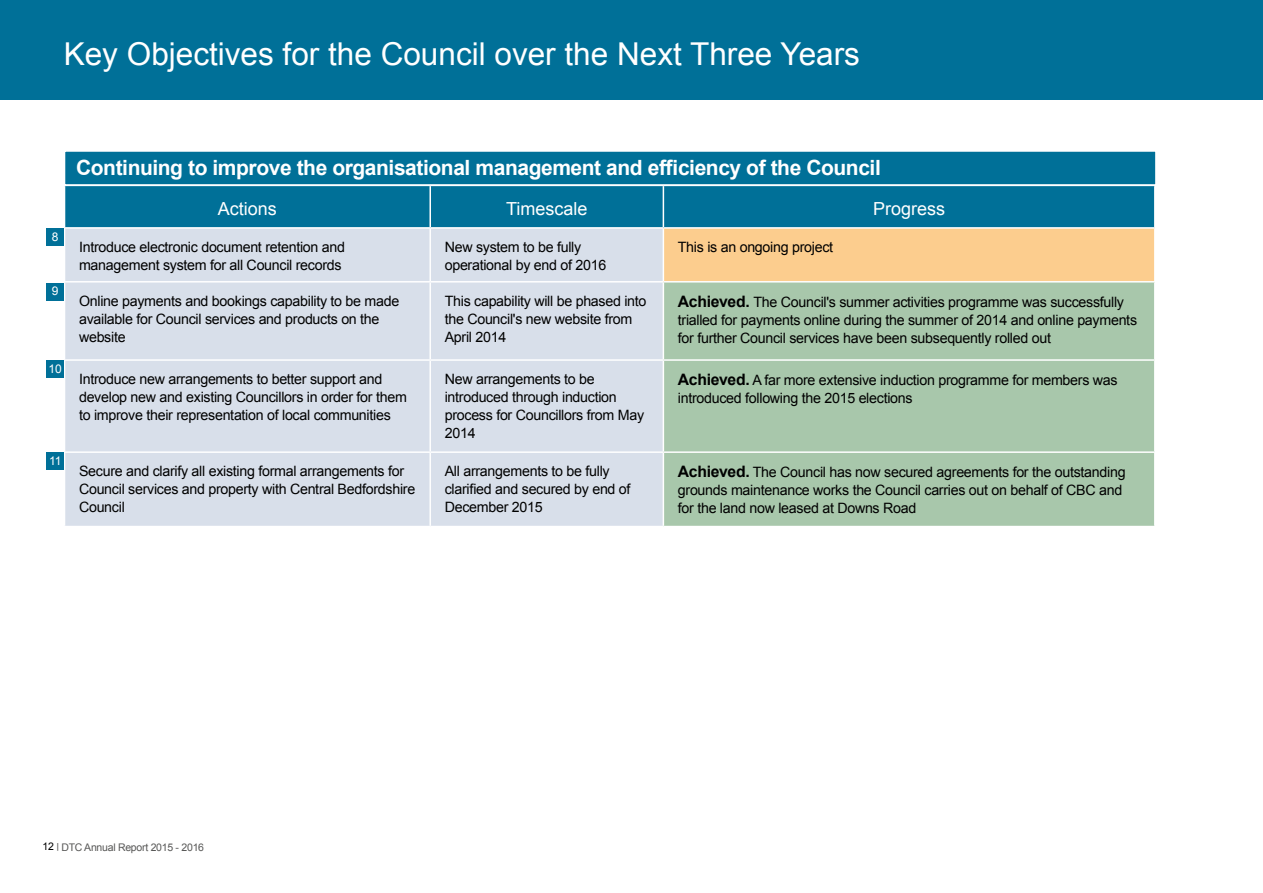
<style>
.page{position:relative;width:1263px;height:893px;background:#fff}
.page>*{position:absolute;margin:0;border:0;box-sizing:border-box;transform-origin:0 0}
.t1{font:31.5px "Arial";color:#fff}
.t2{font:700 21px "Arial";letter-spacing:-.02em;color:#fff}
.t3{font:18px "Arial";color:#fff}
.t4{font:14.25px/18px "Arial";letter-spacing:-.02em;color:#000}
.t5{font:12px "Arial";color:#fff}
.t6{font:10.5px "Arial";letter-spacing:-.025em;color:#575756}
.s1{font-weight:700;font-size:15.75px}
.s2{color:#000}
</style>
<div class="page">
<div style="left:0;top:0;width:1263px;height:100px;background:#007098"></div>
<div style="left:65px;top:186px;width:1089px;height:41px;background:#007098"></div>
<div style="left:65px;top:229px;width:598px;height:297px;background:#d8dfea"></div>
<div style="left:663px;top:228px;width:492px;height:54px;background:#fccd8e"></div>
<div style="left:664px;top:283px;width:490px;height:243px;background:#a8c7ab"></div>
<hr style="left:429px;top:186px;width:2px;height:41px;background:#fff">
<hr style="left:663px;top:186px;width:1px;height:41px;background:#fff">
<hr style="left:429px;top:229px;width:2px;height:52px;background:#fff">
<hr style="left:64px;top:281px;width:366px;height:2px;background:#fff">
<hr style="left:430px;top:281px;width:233px;height:2px;background:#fff">
<hr style="left:429px;top:283px;width:2px;height:76px;background:#fff">
<hr style="left:64px;top:359px;width:366px;height:2px;background:#fff">
<hr style="left:430px;top:359px;width:233px;height:2px;background:#fff">
<hr style="left:429px;top:361px;width:2px;height:90px;background:#fff">
<hr style="left:64px;top:451px;width:366px;height:2px;background:#fff">
<hr style="left:430px;top:451px;width:233px;height:2px;background:#fff">
<hr style="left:429px;top:453px;width:2px;height:73px;background:#fff">
<hr style="left:663px;top:227px;width:492px;height:2px;background:#fff">
<hr style="left:663px;top:229px;width:1px;height:52px;background:#fff">
<hr style="left:1154px;top:229px;width:1px;height:52px;background:#fff">
<hr style="left:663px;top:281px;width:492px;height:2px;background:#fff">
<hr style="left:663px;top:359px;width:492px;height:2px;background:#fff">
<hr style="left:663px;top:451px;width:492px;height:2px;background:#fff">
<div style="left:64px;top:150px;width:1093px;height:36px;background:#007098;border:2px solid #fff"></div>
<div style="left:47px;top:229px;width:17px;height:17px;background:#007098"></div>
<div style="left:47px;top:283px;width:17px;height:17px;background:#007098"></div>
<div style="left:47px;top:361px;width:17px;height:17px;background:#007098"></div>
<div style="left:47px;top:453px;width:17px;height:17px;background:#007098"></div>
<h1 class="t1" style="left:64px;top:34px;width:798px">Key Objectives for the Council over the Next Three Years</h1>
<p class="t5" style="left:52px;top:229px;width:8px">8</p>
<p class="t5" style="left:52px;top:283px;width:8px">9</p>
<p class="t5" style="left:49px;top:361px;width:15px">10</p>
<p class="t5" style="left:49px;top:453px;width:14px">11</p>
<h2 class="t2" style="left:76px;top:153px;width:806px">Continuing to improve the organisational management and efficiency of the Council</h2>
<p class="t3" style="left:218px;top:197px;width:61px">Actions</p>
<p class="t3" style="left:506px;top:197px;width:83px">Timescale</p>
<p class="t3" style="left:873px;top:197px;width:74px">Progress</p>
<p class="t4" style="left:79px;top:238px;width:268px">Introduce electronic document retention and management system for all Council records</p>
<p class="t4" style="left:445px;top:238px;width:163px">New system to be fully operational by end of 2016</p>
<p class="t4" style="left:678px;top:238px;width:157px">This is an ongoing project</p>
<p class="t4" style="left:79px;top:292px;width:322px">Online payments and bookings capability to be made available for Council services and products on the website</p>
<p class="t4" style="left:445px;top:292px;width:203px">This capability will be phased into the Council's new website from<br>April 2014</p>
<p class="t4" style="left:678px;top:293px;width:461px"><span class="s1">Achieved.</span> The Council's summer activities programme was successfully trialled for payments online during the summer of 2014 and online payments for further Council services have been subsequently rolled out</p>
<p class="t4" style="left:79px;top:370px;width:329px">Introduce new arrangements to better support and develop new and existing Councillors in order for them to improve their representation of local communities</p>
<p class="t4" style="left:445px;top:370px;width:201px">New arrangements to be introduced through induction process for Councillors from May<br>2014</p>
<p class="t4" style="left:678px;top:371px;width:441px"><span class="s1">Achieved.</span> A far more extensive induction programme for members was introduced following the 2015 elections</p>
<p class="t4" style="left:79px;top:462px;width:338px">Secure and clarify all existing formal arrangements for<br>Council services and property with Central Bedfordshire<br>Council</p>
<p class="t4" style="left:445px;top:462px;width:187px">All arrangements to be fully clarified and secured by end of<br>December 2015</p>
<p class="t4" style="left:678px;top:463px;width:449px"><span class="s1">Achieved.</span> The Council has now secured agreements for the outstanding grounds maintenance works the Council carries out on behalf of CBC and for the land now leased at Downs Road</p>
<p class="t6" style="left:43px;top:840px;width:163px"><span class="s2">12</span> <sup>|</sup> DTC Annual Report 2015 - 2016</p>
</div>
